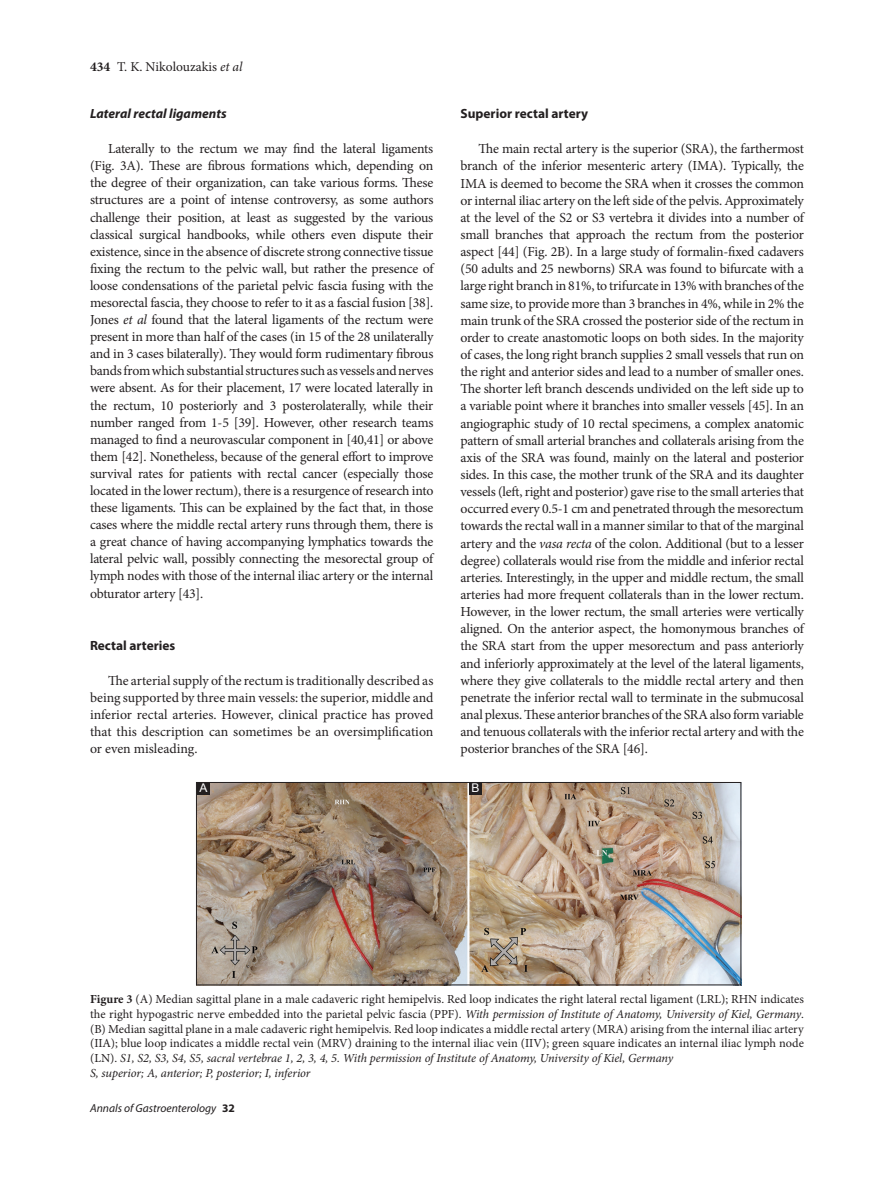
<style>
.page{position:relative;width:894px;height:1191px;background:#fff}
.page>*{position:absolute;margin:0;border:0;box-sizing:border-box;transform-origin:0 0}
.TX{font:13.8px/17.1px "Minion Pro";letter-spacing:-.01em;color:#231f20;text-align:justify}
.t1{font:13.5px "Minion Pro";color:#231f20}
.t2{font:700 13.35px "Myriad Pro";color:#231f20}
.t3{font:italic 700 13.35px "Myriad Pro";color:#231f20}
.FGC{font:12.3px/14.7px "Minion Pro";color:#231f20;text-align:justify}
.FGC-2{font:italic 12.3px "Minion Pro";letter-spacing:-.005em;color:#231f20}
.LABEL{font:12px "Arial";color:#fff}
.t4{font:italic 11.55px "Myriad Pro";color:#231f20}
.s1{font-weight:700}
.s2{font-style:italic}
.s3{font-weight:700;font-style:normal}
</style>
<div class="page">
<img style="left:198px;top:784px;width:540px;height:198px">
<div style="left:196px;top:782px;width:544px;height:202px;border:1px solid #231f20"></div>
<div style="left:196px;top:782px;width:13px;height:12px;background:#231f20"></div>
<div style="left:469px;top:782px;width:13px;height:12px;background:#231f20"></div>
<p class="t1" style="left:90px;top:57px;width:154px"><span class="s1">434</span> Τ. Κ. Νikolouzakis <span class="s2">et al</span></p>
<h3 class="t3" style="left:90px;top:105px;width:138px">Lateral rectal ligaments</h3>
<p class="TX" style="left:90px;top:140px;width:345px;text-indent:18px">Laterally to the rectum we may find the lateral ligaments (Fig. 3A). These are fibrous formations which, depending on the degree of their organization, can take various forms. These structures are a point of intense controversy, as some authors challenge their position, at least as suggested by the various classical surgical handbooks, while others even dispute their existence, since in the absence of discrete strong connective tissue fixing the rectum to the pelvic wall, but rather the presence of loose condensations of the parietal pelvic fascia fusing with the mesorectal fascia, they choose to refer to it as a fascial fusion [38].<br>Jones <span class="s2">et al</span> found that the lateral ligaments of the rectum were present in more than half of the cases (in 15 of the 28 unilaterally and in 3 cases bilaterally). They would form rudimentary fibrous bands from which substantial structures such as vessels and nerves were absent. As for their placement, 17 were located laterally in the rectum, 10 posteriorly and 3 posterolaterally, while their number ranged from 1-5 [39]. However, other research teams managed to find a neurovascular component in [40,41] or above them [42]. Nonetheless, because of the general effort to improve survival rates for patients with rectal cancer (especially those located in the lower rectum), there is a resurgence of research into these ligaments. This can be explained by the fact that, in those cases where the middle rectal artery runs through them, there is a great chance of having accompanying lymphatics towards the lateral pelvic wall, possibly connecting the mesorectal group of lymph nodes with those of the internal iliac artery or the internal obturator artery [43].</p>
<h2 class="t2" style="left:90px;top:636px;width:87px">Rectal arteries</h2>
<p class="TX" style="left:90px;top:672px;width:345px;text-indent:18px">The arterial supply of the rectum is traditionally described as being supported by three main vessels: the superior, middle and inferior rectal arteries. However, clinical practice has proved that this description can sometimes be an oversimplification or even misleading.</p>
<h2 class="t2" style="left:460px;top:105px;width:129px">Superior rectal artery</h2>
<p class="TX" style="left:460px;top:140px;width:345px;text-indent:18px">The main rectal artery is the superior (SRA), the farthermost branch of the inferior mesenteric artery (IMA). Typically, the IMA is deemed to become the SRA when it crosses the common or internal iliac artery on the left side of the pelvis. Approximately at the level of the S2 or S3 vertebra it divides into a number of small branches that approach the rectum from the posterior aspect [44] (Fig. 2B). In a large study of formalin-fixed cadavers (50 adults and 25 newborns) SRA was found to bifurcate with a large right branch in 81%, to trifurcate in 13% with branches of the same size, to provide more than 3 branches in 4%, while in 2% the main trunk of the SRA crossed the posterior side of the rectum in order to create anastomotic loops on both sides. In the majority of cases, the long right branch supplies 2 small vessels that run on the right and anterior sides and lead to a number of smaller ones.<br>The shorter left branch descends undivided on the left side up to a variable point where it branches into smaller vessels [45]. In an angiographic study of 10 rectal specimens, a complex anatomic pattern of small arterial branches and collaterals arising from the axis of the SRA was found, mainly on the lateral and posterior sides. In this case, the mother trunk of the SRA and its daughter vessels (left, right and posterior) gave rise to the small arteries that occurred every 0.5-1 cm and penetrated through the mesorectum towards the rectal wall in a manner similar to that of the marginal artery and the <span class="s2">vasa recta</span> of the colon. Additional (but to a lesser degree) collaterals would rise from the middle and inferior rectal arteries. Interestingly, in the upper and middle rectum, the small arteries had more frequent collaterals than in the lower rectum.<br>However, in the lower rectum, the small arteries were vertically aligned. On the anterior aspect, the homonymous branches of the SRA start from the upper mesorectum and pass anteriorly and inferiorly approximately at the level of the lateral ligaments, where they give collaterals to the middle rectal artery and then penetrate the inferior rectal wall to terminate in the submucosal anal plexus. These anterior branches of the SRA also form variable and tenuous collaterals with the inferior rectal artery and with the posterior branches of the SRA [46].</p>
<p class="LABEL" style="left:199px;top:779px;width:10px">A</p>
<p class="LABEL" style="left:471px;top:779px;width:10px">B</p>
<p class="FGC" style="left:90px;top:991px;width:715px"><span class="s1">Figure 3</span> (A) Median sagittal plane in a male cadaveric right hemipelvis. Red loop indicates the right lateral rectal ligament (LRL); RHN indicates the right hypogastric nerve embedded into the parietal pelvic fascia (PPF). <span class="s2">With permission of Institute of Anatomy, University of Kiel, Germany</span>. (B) Median sagittal plane in a male cadaveric right hemipelvis. Red loop indicates a middle rectal artery (MRA) arising from the internal iliac artery (IIA); blue loop indicates a middle rectal vein (MRV) draining to the internal iliac vein (IIV); green square indicates an internal iliac lymph node (LN). <span class="s2">S1, S2, S3, S4, S5, sacral vertebrae 1, 2, 3, 4, 5. With permission of Institute of Anatomy, University of Kiel, Germany</span></p>
<p class="FGC-2" style="left:90px;top:1064px;width:222px">S, superior; A, anterior; P, posterior; I, inferior</p>
<p class="t4" style="left:90px;top:1101px;width:146px">Annals of Gastroenterology <span class="s3">32</span></p>
</div>
